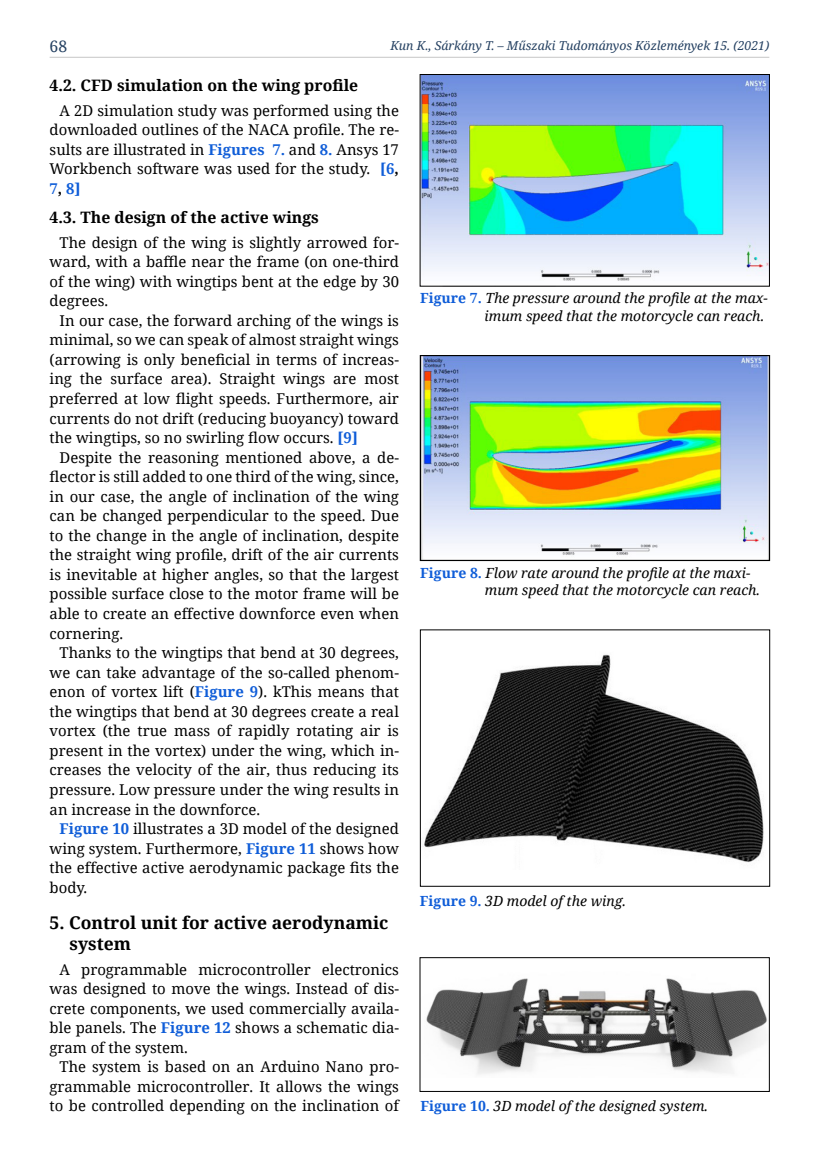
<style>
.page{position:relative;width:819px;height:1161px;background:#fff}
.page>*{position:absolute;margin:0;border:0;box-sizing:border-box;transform-origin:0 0}
.t1{font:700 17.5px/21.3px "Noto Serif";color:#000}
.t2{font:700 15.75px "Noto Serif";color:#000}
.t3{font:15.75px "Noto Serif";color:#244061}
.t4{font:14.88px/19.6px "Noto Serif";color:#000;text-align:justify}
.t5{font:italic 14px/17.5px "Noto Serif";color:#000;text-align:right}
.t6{font:italic 12.25px "Noto Serif";color:#244061}
.s1{font-weight:700;color:#0f5dd8}
.s2{font-weight:700}
.s3{font-weight:700;font-style:normal;color:#0f5dd8}
</style>
<div class="page">
<hr style="left:50px;top:57px;width:719px;height:1px;background:#c6c6c6">
<img style="left:422px;top:76px;width:345px;height:205px">
<div style="left:420px;top:74px;width:349px;height:212px;border:1px solid #000"></div>
<img style="left:422px;top:357px;width:345px;height:202px">
<div style="left:420px;top:355px;width:349px;height:206px;border:1px solid #000"></div>
<img style="left:426px;top:978px;width:341px;height:96px">
<div style="left:420px;top:957px;width:349px;height:134px;border:1px solid #000"></div>
<img style="left:424px;top:654px;width:340px;height:209px">
<p class="t3" style="left:50px;top:35px;width:19px">68</p>
<p class="t6" style="left:390px;top:37px;width:380px">Kun K., Sárkány T. – Műszaki Tudományos Közlemények 15. (2021)</p>
<p class="t2" style="left:50px;top:74px;width:310px">4.2. CFD simulation on the wing profile</p>
<p class="t4" style="left:50px;top:100px;width:351px;text-indent:10px">A 2D simulation study was performed using the downloaded outlines of the NACA profile. The re&shy;sults are illustrated in <span class="s1">Figures 7.</span> and <span class="s1">8.</span> Ansys 17<br>Workbench software was used for the study. <span class="s1">[6</span><span class="s2">, </span><span class="s1">7</span><span class="s2">,</span> <span class="s1">8]</span></p>
<p class="t2" style="left:50px;top:206px;width:271px">4.3. The design of the active wings</p>
<p class="t4" style="left:50px;top:232px;width:351px;text-indent:10px">The design of the wing is slightly arrowed for&shy;ward, with a baffle near the frame (on one-third of the wing) with wingtips bent at the edge by 30 degrees.</p>
<p class="t4" style="left:50px;top:310px;width:351px;text-indent:10px">In our case, the forward arching of the wings is minimal, so we can speak of almost straight wings (arrowing is only beneficial in terms of increas&shy;ing the surface area). Straight wings are most preferred at low flight speeds. Furthermore, air currents do not drift (reducing buoyancy) toward the wingtips, so no swirling flow occurs. <span class="s1">[9]</span></p>
<p class="t4" style="left:50px;top:447px;width:351px;text-indent:10px">Despite the reasoning mentioned above, a de&shy;flector is still added to one third of the wing, since, in our case, the angle of inclination of the wing can be changed perpendicular to the speed. Due to the change in the angle of inclination, despite the straight wing profile, drift of the air currents is inevitable at higher angles, so that the largest possible surface close to the motor frame will be able to create an effective downforce even when cornering.</p>
<p class="t4" style="left:50px;top:642px;width:351px;text-indent:10px">Thanks to the wingtips that bend at 30 degrees, we can take advantage of the so-called phenom&shy;enon of vortex lift (<span class="s1">Figure 9</span>). kThis means that the wingtips that bend at 30 degrees create a real vortex (the true mass of rapidly rotating air is present in the vortex) under the wing, which in&shy;creases the velocity of the air, thus reducing its pressure. Low pressure under the wing results in an increase in the downforce.</p>
<p class="t4" style="left:50px;top:818px;width:351px;text-indent:10px"><span class="s1">Figure 10</span> illustrates a 3D model of the designed wing system. Furthermore, <span class="s1">Figure 11</span> shows how the effective active aerodynamic package fits the body.</p>
<p class="t1" style="left:69px;top:911px;width:320px;text-indent:-20px">5. Control unit for active aerodynamic system</p>
<p class="t4" style="left:50px;top:959px;width:351px;text-indent:10px">A programmable microcontroller electronics was designed to move the wings. Instead of dis&shy;crete components, we used commercially availa&shy;ble panels. The <span class="s1">Figure 12</span> shows a schematic dia&shy;gram of the system.</p>
<p class="t4" style="left:50px;top:1056px;width:351px;text-indent:10px">The system is based on an Arduino Nano pro&shy;grammable microcontroller. It allows the wings to be controlled depending on the inclination of</p>
<p class="t5" style="left:420px;top:289px;width:349px"><span class="s3">Figure 7.</span> The pressure around the profile at the max&shy;imum speed that the motorcycle can reach.</p>
<p class="t5" style="left:485px;top:563px;width:277px;text-align:left;text-indent:-64px"><span class="s3">Figure 8.</span> Flow rate around the profile at the maxi&shy;mum speed that the motorcycle can reach.</p>
<p class="t5" style="left:420px;top:892px;width:208px"><span class="s3">Figure 9.</span> 3D model of the wing.</p>
<p class="t5" style="left:420px;top:1097px;width:289px"><span class="s3">Figure 10.</span> 3D model of the designed system.</p>
</div>
